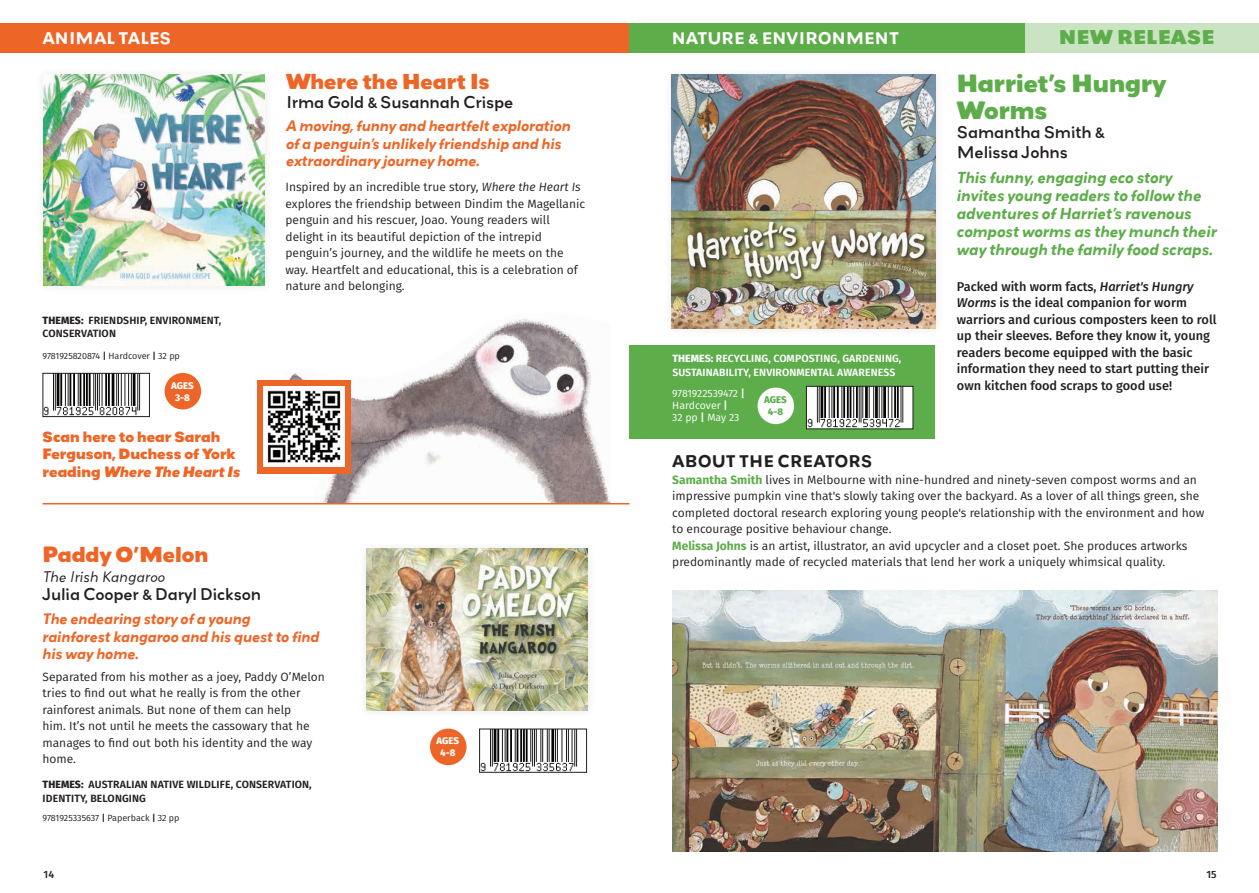
<style>
.page{position:relative;width:1259px;height:893px;background:#fff}
.page>*{position:absolute;margin:0;border:0;box-sizing:border-box;transform-origin:0 0}
.t1{font:700 expanded 22.5px/27px "Grenadine MVB";color:#5dad4a}
.t2{font:700 expanded 19.5px "Grenadine MVB";color:#ee6627}
.t3{font:700 expanded 18px "Grenadine MVB";letter-spacing:.05em;color:#5dad4a}
.t4{font:500 15px/19.5px "Grenadine MVB";letter-spacing:-.01em;color:#231f20}
.t5{font:700 15px "Grenadine MVB";letter-spacing:.01em;color:#fff}
.t6{font:700 15px "Grenadine MVB";color:#231f20}
.t7{font:italic 700 14.25px/18px "Grenadine MVB";color:#5dad4a}
.t8{font:italic 700 13.5px/17.2px "Grenadine MVB";color:#ee6627}
.t9{font:700 expanded 13.5px/17.2px "Grenadine MVB";color:#ee6627}
.t10{font:italic 13.5px "Grenadine MVB";color:#231f20}
.t11{font:500 12.75px/16.5px "Fira Sans";color:#231f20}
.t12{font:12px/16.5px "Fira Sans";color:#231f20}
.t13{font:600 10.5px/13.5px "Fira Sans";letter-spacing:.01em;color:#231f20}
.t14{font:600 10.5px/13.5px "Fira Sans";letter-spacing:.01em;color:#fff}
.t15{font:10.5px/12px "Fira Sans";letter-spacing:-.005em;color:#fff}
.t16{font:500 10.5px "Fira Sans";color:#231f20}
.t17{font:800 9.75px/12px "Fira Sans";letter-spacing:-.01em;color:#fff;text-align:center}
.t18{font:800 9.75px/12px "Fira Sans";color:#5dad4a;text-align:center}
.t19{font:9px "Fira Sans";color:#231f20}
.s1{font-weight:800}
.s2{font-weight:600}
.s3{font-style:italic}
.s4{font-weight:700;color:#5dad4a}
</style>
<div class="page">
<div style="left:34px;top:65px;width:239px;height:230px;background:#fbfbfb"></div>
<img style="left:43px;top:74px;width:221px;height:212px">
<div style="left:357px;top:540px;width:239px;height:179px;background:#231f20;opacity:.1"></div>
<img style="left:366px;top:549px;width:221px;height:161px">
<img style="left:45px;top:375px;width:96px;height:40px">
<div style="left:43px;top:373px;width:107px;height:44px;border:1px solid #231f20"></div>
<img style="left:481px;top:731px;width:97px;height:40px">
<div style="left:479px;top:729px;width:108px;height:44px;border:1px solid #231f20"></div>
<div style="left:430px;top:729px;width:36px;height:36px;background:#ee6627;border-radius:50%"></div>
<div style="left:165px;top:373px;width:36px;height:36px;background:#ee6627;border-radius:50%"></div>
<img style="left:278px;top:319px;width:333px;height:184px">
<div style="left:257px;top:380px;width:93px;height:93px;background:#ee6627"></div>
<img style="left:264px;top:386px;width:80px;height:81px">
<hr style="left:43px;top:503px;width:586px;height:1px;background:#ee6627">
<div style="left:0;top:23px;width:629px;height:30px;background:#ee6627"></div>
<div style="left:629px;top:345px;width:306px;height:93px;background:#5dad4a"></div>
<div style="left:663px;top:65px;width:281px;height:273px;background:#fafafa"></div>
<img style="left:672px;top:74px;width:263px;height:255px">
<div style="left:629px;top:23px;width:395px;height:30px;background:#5dad4a"></div>
<div style="left:1024px;top:23px;width:235px;height:30px;background:#c9e3c3"></div>
<img style="left:808px;top:388px;width:103px;height:39px">
<div style="left:806px;top:386px;width:107px;height:43px;border:1px solid #231f20"></div>
<img style="left:672px;top:590px;width:545px;height:262px">
<div style="left:757px;top:388px;width:37px;height:36px;background:#fff;border-radius:50%"></div>
<p class="t5" style="left:42px;top:27px;width:130px">ANIMAL TALES</p>
<p class="t13" style="left:43px;top:312px;width:180px"><span class="s1">THEMES:</span> FRIENDSHIP, ENVIRONMENT,<br>CONSERVATION</p>
<p class="t19" style="left:43px;top:349px;width:139px">9781925820874 <span class="s2">|</span> Hardcover <span class="s2">|</span> 32 pp</p>
<p class="t17" style="left:171px;top:378px;width:24px">AGES<br>3-8</p>
<p class="t9" style="left:43px;top:428px;width:199px">Scan here to hear Sarah<br>Ferguson, Duchess of York reading <span class="s3">Where The Heart Is</span></p>
<h2 class="t2" style="left:286px;top:68px;width:205px">Where the Heart Is</h2>
<p class="t4" style="left:286px;top:92px;width:229px">Irma Gold &amp; Susannah Crispe</p>
<p class="t8" style="left:286px;top:117px;width:286px">A moving, funny and heartfelt exploration of a penguin’s unlikely friendship and his extraordinary journey home.</p>
<p class="t12" style="left:285px;top:179px;width:301px">Inspired by an incredible true story, <span class="s3">Where the Heart Is </span>explores the friendship between Dindim the Magellanic penguin and his rescuer, Joao. Young readers will delight in its beautiful depiction of the intrepid penguin’s journey, and the wildlife he meets on the way. Heartfelt and educational, this is a celebration of nature and belonging.</p>
<h2 class="t2" style="left:43px;top:541px;width:168px">Paddy O’Melon</h2>
<p class="t10" style="left:43px;top:567px;width:124px">The Irish Kangaroo</p>
<p class="t4" style="left:43px;top:584px;width:220px">Julia Cooper &amp; Daryl Dickson</p>
<p class="t8" style="left:43px;top:610px;width:278px">The endearing story of a young rainforest kangaroo and his quest to find his way home.</p>
<p class="t12" style="left:43px;top:668px;width:284px">Separated from his mother as a joey, Paddy O’Melon tries to find out what he really is from the other rainforest animals. But none of them can help<br>him. It’s not until he meets the cassowary that he manages to find out both his identity and the way home.</p>
<p class="t13" style="left:43px;top:777px;width:271px"><span class="s1">THEMES:</span> AUSTRALIAN NATIVE WILDLIFE, CONSERVATION,<br>IDENTITY, BELONGING</p>
<p class="t19" style="left:43px;top:811px;width:139px">9781925335637 <span class="s2">|</span> Paperback <span class="s2">|</span> 32 pp</p>
<p class="t16" style="left:44px;top:866px;width:12px">14</p>
<p class="t17" style="left:436px;top:734px;width:24px">AGES<br>4-8</p>
<p class="t5" style="left:672px;top:27px;width:229px">NATURE &amp; ENVIRONMENT</p>
<h3 class="t3" style="left:1059px;top:24px;width:156px">NEW RELEASE</h3>
<h1 class="t1" style="left:957px;top:70px;width:210px">Harriet’s Hungry<br>Worms</h1>
<p class="t4" style="left:957px;top:122px;width:149px">Samantha Smith &amp;<br>Melissa Johns</p>
<p class="t7" style="left:957px;top:168px;width:261px">This funny, engaging eco story invites young readers to follow the adventures of Harriet’s ravenous compost worms as they munch their way through the family food scraps.</p>
<p class="t11" style="left:957px;top:278px;width:261px">Packed with worm facts, <span class="s3">Harriet's Hungry Worms</span> is the ideal companion for worm warriors and curious composters keen to roll up their sleeves. Before they know it, young readers become equipped with the basic information they need to start putting their own kitchen food scraps to good use!</p>
<p class="t14" style="left:672px;top:351px;width:231px"><span class="s1">THEMES:</span> RECYCLING, COMPOSTING, GARDENING,<br>SUSTAINABILITY, ENVIRONMENTAL AWARENESS</p>
<p class="t18" style="left:764px;top:393px;width:24px">AGES<br>4-8</p>
<p class="t6" style="left:672px;top:450px;width:201px">ABOUT THE CREATORS</p>
<p class="t12" style="left:672px;top:471px;width:533px"><span class="s4">Samantha Smith</span> lives in Melbourne with nine-hundred and ninety-seven compost worms and an impressive pumpkin vine that's slowly taking over the backyard. As a lover of all things green, she completed doctoral research exploring young people's relationship with the environment and how to encourage positive behaviour change.<br><span class="s4">Melissa Johns</span> is an artist, illustrator, an avid upcycler and a closet poet. She produces artworks predominantly made of recycled materials that lend her work a uniquely whimsical quality.</p>
<p class="t15" style="left:672px;top:387px;width:74px">9781922539472 <span class="s2">|<br></span>Hardcover <span class="s2">|<br></span>32 pp <span class="s2">|</span> May 23</p>
<p class="t16" style="left:1206px;top:866px;width:12px">15</p>
</div>
